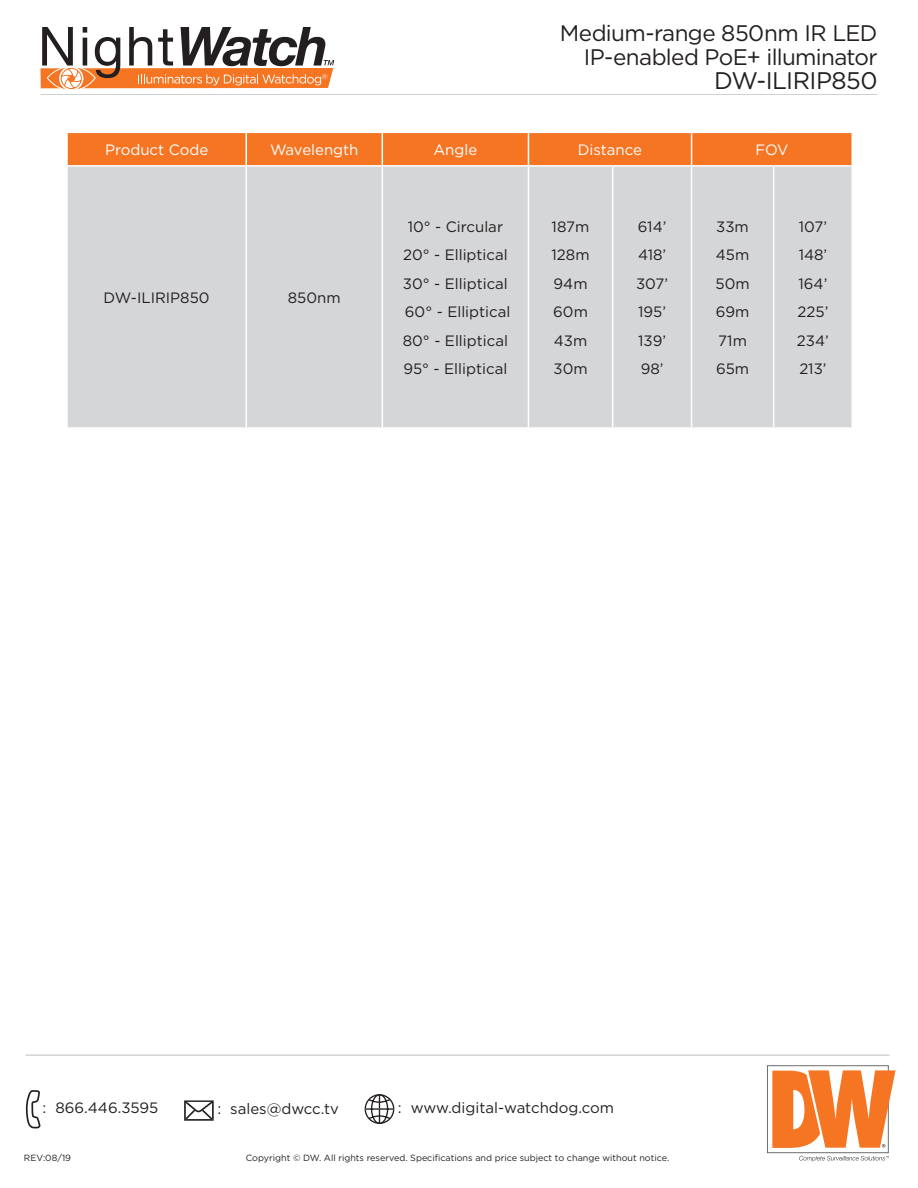
<style>
.page{position:relative;width:918px;height:1188px;background:#fff}
.page>*{position:absolute;margin:0;border:0;box-sizing:border-box;transform-origin:0 0}
.t1{font:24px "Gotham";letter-spacing:-.02em;color:#231f20}
.t2{font:22.5px "Gotham";letter-spacing:-.03em;color:#231f20}
.t3{font:15px "Gotham";color:#231f20}
.t4{font:15px "Gotham";color:#fff}
.t5{font:9px "Gotham";color:#231f20}
</style>
<div class="page">
<hr style="left:40px;top:94px;width:838px;height:1px;background:#cfd0d2">
<div style="left:767px;top:1065px;width:122px;height:88px;border:1px solid #6c6d70"></div>
<svg style="left:772px;top:1070px;width:124px;height:78px"></svg>
<svg style="left:799px;top:1156px;width:90px;height:6px"></svg>
<hr style="left:25px;top:1055px;width:864px;height:1px;background:#bcbdc0">
<svg style="left:26px;top:1090px;width:15px;height:38px"></svg>
<svg style="left:184px;top:1100px;width:30px;height:21px"></svg>
<svg style="left:365px;top:1094px;width:29px;height:30px"></svg>
<div style="left:68px;top:133px;width:784px;height:32px;background:#f57523"></div>
<div style="left:68px;top:167px;width:314px;height:260px;background:#d5d6d8"></div>
<div style="left:383px;top:167px;width:469px;height:260px;background:#d5d6d8"></div>
<hr style="left:246px;top:133px;width:1px;height:32px;background:#fff">
<hr style="left:382px;top:133px;width:1px;height:32px;background:#fff">
<hr style="left:528px;top:133px;width:1px;height:32px;background:#fff">
<hr style="left:691px;top:133px;width:1px;height:32px;background:#fff">
<hr style="left:246px;top:167px;width:1px;height:260px;background:#fff">
<hr style="left:528px;top:167px;width:1px;height:260px;background:#fff">
<hr style="left:612px;top:167px;width:1px;height:260px;background:#fff">
<hr style="left:691px;top:167px;width:1px;height:260px;background:#fff">
<hr style="left:773px;top:167px;width:1px;height:260px;background:#fff">
<svg style="left:40px;top:27px;width:294px;height:63px"></svg>
<p class="t2" style="left:560px;top:19px;width:319px">Medium-range 850nm IR LED</p>
<p class="t2" style="left:584px;top:43px;width:295px">IP-enabled PoE+ illuminator</p>
<p class="t1" style="left:714px;top:66px;width:165px">DW-ILIRIP850</p>
<p class="t4" style="left:105px;top:140px;width:105px">Product Code</p>
<p class="t4" style="left:270px;top:140px;width:90px">Wavelength</p>
<p class="t4" style="left:433px;top:140px;width:45px">Angle</p>
<p class="t4" style="left:578px;top:140px;width:66px">Distance</p>
<p class="t4" style="left:755px;top:140px;width:35px">FOV</p>
<p class="t3" style="left:104px;top:288px;width:107px">DW-ILIRIP850</p>
<p class="t3" style="left:288px;top:288px;width:54px">850nm</p>
<p class="t3" style="left:408px;top:217px;width:97px">10° - Circular</p>
<p class="t3" style="left:403px;top:245px;width:106px">20° - Elliptical</p>
<p class="t3" style="left:403px;top:274px;width:106px">30° - Elliptical</p>
<p class="t3" style="left:405px;top:302px;width:107px">60° - Elliptical</p>
<p class="t3" style="left:403px;top:331px;width:107px">80° - Elliptical</p>
<p class="t3" style="left:403px;top:359px;width:105px">95° - Elliptical</p>
<p class="t3" style="left:552px;top:217px;width:39px">187m</p>
<p class="t3" style="left:552px;top:245px;width:40px">128m</p>
<p class="t3" style="left:554px;top:274px;width:36px">94m</p>
<p class="t3" style="left:553px;top:302px;width:36px">60m</p>
<p class="t3" style="left:554px;top:331px;width:35px">43m</p>
<p class="t3" style="left:554px;top:359px;width:36px">30m</p>
<p class="t3" style="left:638px;top:217px;width:30px">614’</p>
<p class="t3" style="left:638px;top:245px;width:30px">418’</p>
<p class="t3" style="left:636px;top:274px;width:34px">307’</p>
<p class="t3" style="left:638px;top:302px;width:29px">195’</p>
<p class="t3" style="left:638px;top:331px;width:29px">139’</p>
<p class="t3" style="left:641px;top:359px;width:24px">98’</p>
<p class="t3" style="left:716px;top:217px;width:34px">33m</p>
<p class="t3" style="left:716px;top:245px;width:35px">45m</p>
<p class="t3" style="left:716px;top:274px;width:36px">50m</p>
<p class="t3" style="left:716px;top:302px;width:35px">69m</p>
<p class="t3" style="left:718px;top:331px;width:30px">71m</p>
<p class="t3" style="left:716px;top:359px;width:35px">65m</p>
<p class="t3" style="left:799px;top:217px;width:30px">107’</p>
<p class="t3" style="left:799px;top:245px;width:30px">148’</p>
<p class="t3" style="left:799px;top:274px;width:30px">164’</p>
<p class="t3" style="left:798px;top:302px;width:32px">225’</p>
<p class="t3" style="left:797px;top:331px;width:33px">234’</p>
<p class="t3" style="left:799px;top:359px;width:29px">213’</p>
<p class="t3" style="left:43px;top:1098px;width:117px">: 866.446.3595</p>
<p class="t3" style="left:217px;top:1099px;width:123px">: sales@dwcc.tv</p>
<p class="t3" style="left:398px;top:1098px;width:218px">: www.digital-watchdog.com</p>
<p class="t5" style="left:24px;top:1152px;width:49px">REV:08/19</p>
<p class="t5" style="left:246px;top:1152px;width:425px">Copyright © DW. All rights reserved. Specifications and price subject to change without notice.</p>
</div>
